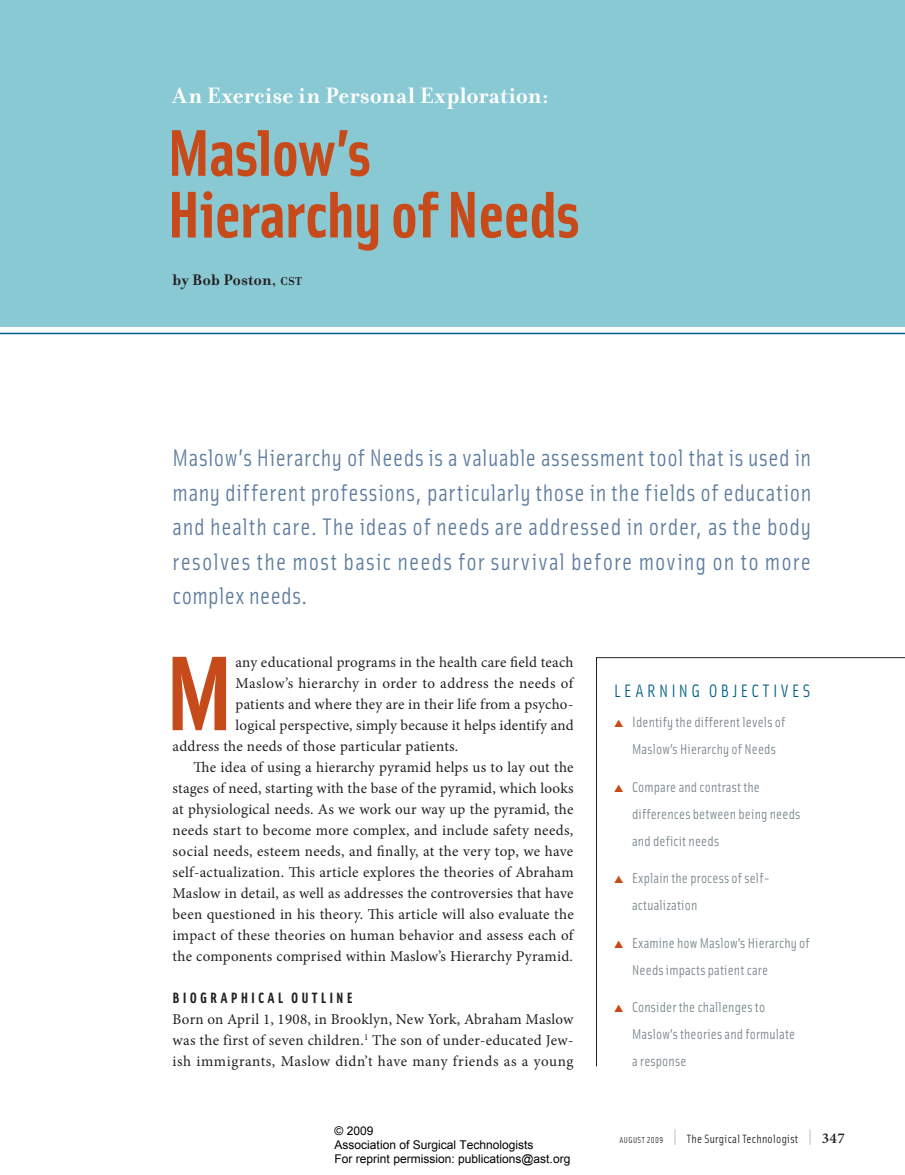
<style>
.page{position:relative;width:905px;height:1175px;background:#fff}
.page>*{position:absolute;margin:0;border:0;box-sizing:border-box;transform-origin:0 0}
.t1{font:106.35px "Solex Bold Lining";color:#c74b1a}
.t2{font:66.15px/61.7px "Solex Bold Lining";letter-spacing:-.015em;color:#c74b1a}
.t3{font:24px/34.5px "Solex Regular Lining";letter-spacing:.035em;color:#5e7d9f;text-align:justify}
.t4{font:700 24px "Filosofia";letter-spacing:.02em;color:#fff}
.t5{font:18px "Solex";letter-spacing:.19em;color:#005e86}
.t6{font:700 16.5px "Filosofia";letter-spacing:.025em;color:#231f20}
.t7{font:15px/21px "Minion Pro";letter-spacing:.015em;color:#231f20}
.t8{font:14.25px/27px "Solex Regular Lining";letter-spacing:.01em;color:#77848a}
.t9{font:12px/14.4px "Arial";color:#000}
.t10{font:12px "Solex Regular Lining";letter-spacing:.025em;color:#231f20}
.s1{font-size:12.3px}
.s2{font-family:"Solex";font-weight:700}
.s3{color:#c74b1a}
.s4{font-size:15px}
.s5{font-size:8.7px}
.s6{font-size:19.5px;color:#949698}
.s7{font-family:"Minion Pro";font-weight:600;font-size:15px}
</style>
<div class="page">
<div style="left:0;top:0;width:904px;height:326px;background:#89c9d4"></div>
<hr style="left:0;top:333px;width:904px;height:1px;background:#005e86">
<svg style="left:596px;top:657px;width:308px;height:410px"></svg>
<p class="t4" style="left:172px;top:81px;width:377px">An Exercise in Personal Exploration:</p>
<p class="t2" style="left:167px;top:119px;width:414px">Maslow’s<br>Hierarchy of Needs</p>
<p class="t6" style="left:172px;top:270px;width:131px">by Bob Poston, <span class="s1">cst</span></p>
<p class="t3" style="left:172px;top:439px;width:640px">Maslow’s Hierarchy of needs is a valuable assessment tool that is used in many different professions, particularly those in the fields of education and health care. the ideas of needs are addressed in order, as the body resolves the most basic needs for survival before moving on to more complex needs.</p>
<p class="t1" style="left:165px;top:624px;width:71px">M</p>
<p class="t7" style="left:235px;top:652px;width:339px">any educational programs in the health care field teach</p>
<p class="t7" style="left:235px;top:673px;width:340px">Maslow’s hierarchy in order to address the needs of</p>
<p class="t7" style="left:235px;top:694px;width:339px">patients and where they are in their life from a psycho-</p>
<p class="t7" style="left:235px;top:715px;width:339px">logical perspective, simply because it helps identify and</p>
<p class="t7" style="left:172px;top:736px;width:287px">address the needs of those particular patients.</p>
<p class="t7" style="left:193px;top:757px;width:381px">The idea of using a hierarchy pyramid helps us to lay out the</p>
<p class="t7" style="left:172px;top:778px;width:402px">stages of need, starting with the base of the pyramid, which looks</p>
<p class="t7" style="left:172px;top:799px;width:402px">at physiological needs. As we work our way up the pyramid, the</p>
<p class="t7" style="left:172px;top:820px;width:402px">needs start to become more complex, and include safety needs,</p>
<p class="t7" style="left:172px;top:841px;width:402px">social needs, esteem needs, and finally, at the very top, we have</p>
<p class="t7" style="left:172px;top:862px;width:402px">self-actualization. This article explores the theories of Abraham</p>
<p class="t7" style="left:172px;top:883px;width:402px">Maslow in detail, as well as addresses the controversies that have</p>
<p class="t7" style="left:172px;top:904px;width:402px">been questioned in his theory. This article will also evaluate the</p>
<p class="t7" style="left:172px;top:925px;width:403px">impact of these theories on human behavior and assess each of</p>
<p class="t7" style="left:172px;top:946px;width:402px">the components comprised within Maslow’s Hierarchy Pyramid.</p>
<p class="t7" style="left:172px;top:988px;width:402px"><span class="s2">BIOGRAPHICAL OUTLINE<br></span>Born on April 1, 1908, in Brooklyn, New York, Abraham Maslow was the first of seven children.<sup>1</sup> The son of under-educated Jew&shy;ish immigrants, Maslow didn’t have many friends as a young</p>
<p class="t9" style="left:334px;top:1123px;width:237px">© 2009<br>Association of Surgical Technologists<br>For reprint permission: publications@ast.org</p>
<p class="t5" style="left:614px;top:679px;width:198px">LEARNING OBJECTIVES</p>
<p class="t8" style="left:614px;top:708px;width:173px;text-align:center"><span class="s3">▲</span> <span class="s4">i</span>dentify the different levels of<br>Maslow’s Hierarchy of needs</p>
<p class="t8" style="left:632px;top:772px;width:170px;text-indent:-18px"><span class="s3">▲</span> Compare and contrast the differences between being needs and deficit needs</p>
<p class="t8" style="left:632px;top:864px;width:139px;text-indent:-18px"><span class="s3">▲</span> explain the process of self&shy;actualization</p>
<p class="t8" style="left:632px;top:928px;width:179px;text-indent:-18px"><span class="s3">▲</span> examine how Maslow’s Hierarchy of needs impacts patient care</p>
<p class="t8" style="left:632px;top:993px;width:165px;text-indent:-18px"><span class="s3">▲</span> Consider the challenges to<br>Maslow’s theories and formulate a response</p>
<p class="t10" style="left:619px;top:1130px;width:227px"><span class="s5">AUGUST 2009</span> <span class="s6">|</span> the surgical technologist <span class="s6">|</span> <span class="s7">347</span></p>
</div>
